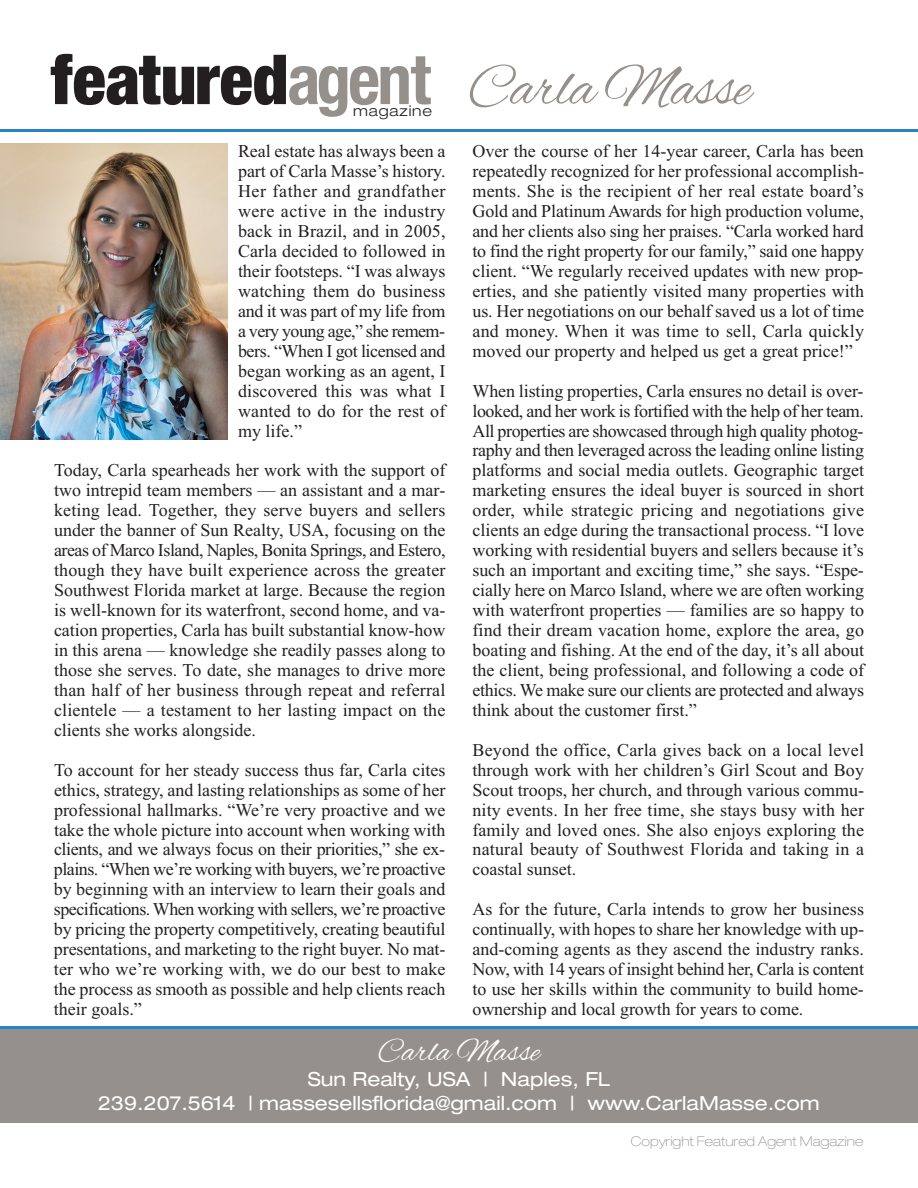
<style>
.page{position:relative;width:918px;height:1188px;background:#fff}
.page>*{position:absolute;margin:0;border:0;box-sizing:border-box;transform-origin:0 0}
.t1{font:900 condensed 69.15px "Helvetica Neue";color:#231f20}
.t2{font:60px "Alex Brush";letter-spacing:-.02em;color:#95908b}
.t3{font:33px "Alex Brush";color:#fff}
.t4{font:expanded 19.5px/24px "Helvetica Neue";color:#fff;text-align:center}
.t5{font:18px/20px "Times New Roman";color:#231f20;text-align:justify}
.t6{font:300 expanded 14.85px "Helvetica Neue";letter-spacing:.06em;color:#231f20}
.t7{font:100 expanded 13.5px "Helvetica Neue";color:#939598}
.s1{font-weight:700;color:#95908b}
</style>
<div class="page">
<hr style="left:0;top:129px;width:918px;height:2px;background:#2783c5">
<div style="left:0;top:1028px;width:918px;height:96px;background:#95908b"></div>
<img style="left:0;top:143px;width:228px;height:296px">
<hr style="left:0;top:1026px;width:918px;height:2px;background:#2783c5">
<h1 class="t1" style="left:51px;top:55px;width:382px">featured<span class="s1">agent</span></h1>
<p class="t6" style="left:353px;top:106px;width:81px">magazine</p>
<p class="t5" style="left:238px;top:141px;width:209px">Real estate has always been a part of Carla Masse’s history.<br>Her father and grandfather were active in the industry back in Brazil, and in 2005, Carla decided to followed in their footsteps. “I was always watching them do business and it was part of my life from a very young age,” she remem&shy;bers. “When I got licensed and began working as an agent, I discovered this was what I wanted to do for the rest of my life.”</p>
<p class="t5" style="left:54px;top:460px;width:393px">Today, Carla spearheads her work with the support of two intrepid team members — an assistant and a mar&shy;keting lead. Together, they serve buyers and sellers under the banner of Sun Realty, USA, focusing on the areas of Marco Island, Naples, Bonita Springs, and Estero, though they have built experience across the greater Southwest Florida market at large. Because the region is well-known for its waterfront, second home, and va&shy;cation properties, Carla has built substantial know-how in this arena — knowledge she readily passes along to those she serves. To date, she manages to drive more than half of her business through repeat and referral clientele — a testament to her lasting impact on the clients she works alongside.</p>
<p class="t5" style="left:54px;top:759px;width:393px">To account for her steady success thus far, Carla cites ethics, strategy, and lasting relationships as some of her professional hallmarks. “We’re very proactive and we take the whole picture into account when working with clients, and we always focus on their priorities,” she ex&shy;plains. “When we’re working with buyers, we’re proactive by beginning with an interview to learn their goals and specifications. When working with sellers, we’re proactive by pricing the property competitively, creating beautiful presentations, and marketing to the right buyer. No mat&shy;ter who we’re working with, we do our best to make the process as smooth as possible and help clients reach their goals.”</p>
<h2 class="t2" style="left:468px;top:54px;width:284px">Carla Masse</h2>
<p class="t5" style="left:472px;top:141px;width:393px">Over the course of her 14-year career, Carla has been repeatedly recognized for her professional accomplish&shy;ments. She is the recipient of her real estate board’s Gold and Platinum Awards for high production volume, and her clients also sing her praises. “Carla worked hard to find the right property for our family,” said one happy client. “We regularly received updates with new prop&shy;erties, and she patiently visited many properties with us. Her negotiations on our behalf saved us a lot of time and money. When it was time to sell, Carla quickly moved our property and helped us get a great price!”</p>
<p class="t5" style="left:473px;top:380px;width:393px">When listing properties, Carla ensures no detail is over&shy;looked, and her work is fortified with the help of her team.<br>All properties are showcased through high quality photog&shy;raphy and then leveraged across the leading online listing platforms and social media outlets. Geographic target marketing ensures the ideal buyer is sourced in short order, while strategic pricing and negotiations give clients an edge during the transactional process. “I love working with residential buyers and sellers because it’s such an important and exciting time,” she says. “Espe&shy;cially here on Marco Island, where we are often working with waterfront properties — families are so happy to find their dream vacation home, explore the area, go boating and fishing. At the end of the day, it’s all about the client, being professional, and following a code of ethics. We make sure our clients are protected and always think about the customer first.”</p>
<p class="t5" style="left:473px;top:740px;width:393px">Beyond the office, Carla gives back on a local level through work with her children’s Girl Scout and Boy Scout troops, her church, and through various commu&shy;nity events. In her free time, she stays busy with her family and loved ones. She also enjoys exploring the natural beauty of Southwest Florida and taking in a coastal sunset.</p>
<p class="t5" style="left:473px;top:899px;width:393px">As for the future, Carla intends to grow her business continually, with hopes to share her knowledge with up&shy;and-coming agents as they ascend the industry ranks.<br>Now, with 14 years of insight behind her, Carla is content to use her skills within the community to build home&shy;ownership and local growth for years to come.</p>
<h3 class="t3" style="left:378px;top:1033px;width:164px">Carla Masse</h3>
<p class="t4" style="left:98px;top:1069px;width:723px">Sun Realty, USA | Naples, FL<br>239.207.5614 | massesellsflorida@gmail.com | www.CarlaMasse.com</p>
<p class="t7" style="left:631px;top:1136px;width:234px">Copyright Featured Agent Magazine</p>
</div>
